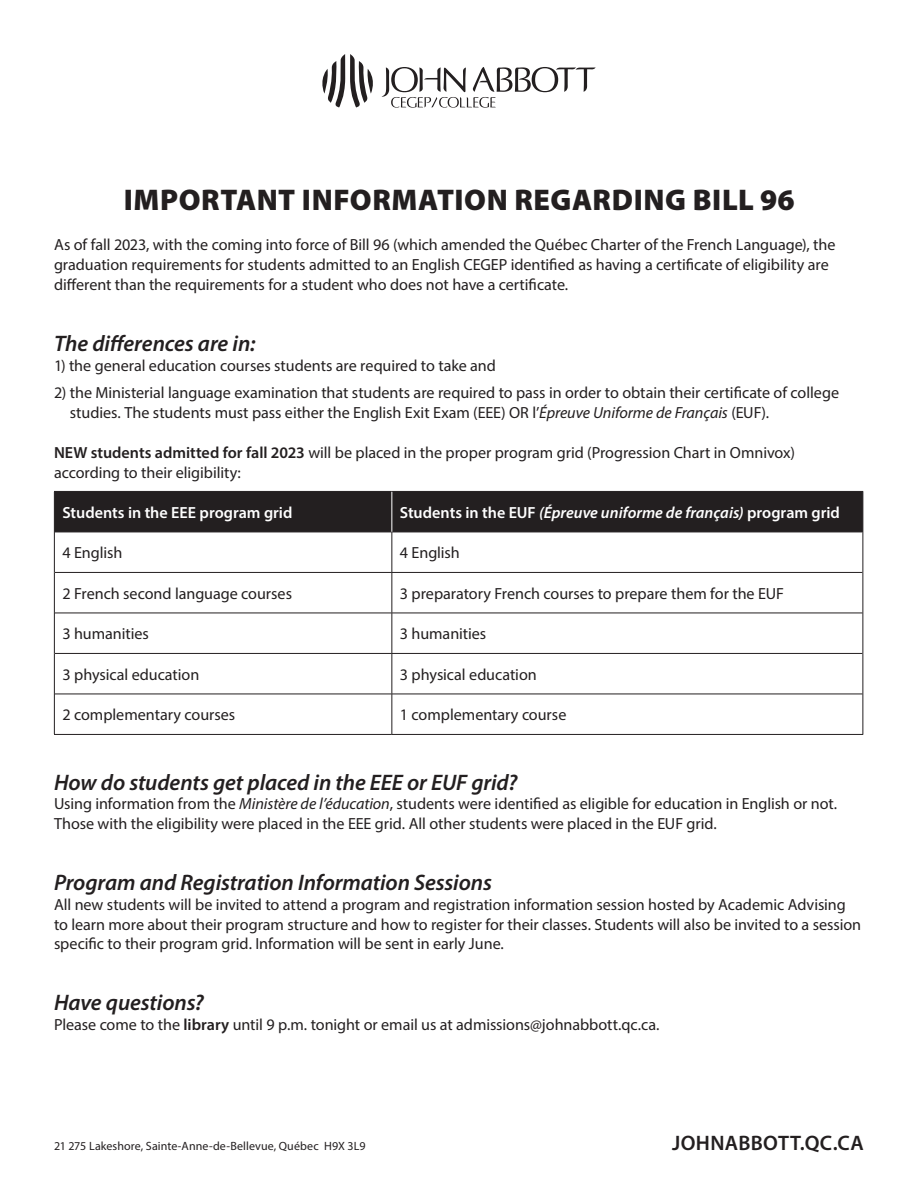
<style>
.page{position:relative;width:918px;height:1188px;background:#fff}
.page>*{position:absolute;margin:0;border:0;box-sizing:border-box;transform-origin:0 0}
.t1{font:900 30px "Myriad Pro";letter-spacing:.02em;color:#231f20}
._2nd_level_title{font:italic 600 22.5px "Myriad Pro";letter-spacing:-.005em;color:#231f20}
.t2{font:600 21px "Myriad Pro";letter-spacing:.02em;color:#231f20}
.Body{font:16.2px/19.8px "Myriad Pro";letter-spacing:-.005em;color:#231f20}
.Body-2{font:600 16.2px "Myriad Pro";color:#fff}
.t3{font:12px "Myriad Pro";letter-spacing:.01em;color:#231f20}
.s1{font-style:italic}
.s2{font-weight:600}
</style>
<div class="page">
<div style="left:55px;top:492px;width:807px;height:40px;background:#231f20"></div>
<hr style="left:55px;top:532px;width:337px;height:1px;background:#231f20">
<hr style="left:392px;top:532px;width:470px;height:1px;background:#231f20">
<hr style="left:392px;top:532px;width:1px;height:40px;background:#231f20">
<hr style="left:55px;top:572px;width:337px;height:1px;background:#231f20">
<hr style="left:392px;top:572px;width:470px;height:1px;background:#231f20">
<hr style="left:392px;top:573px;width:1px;height:40px;background:#231f20">
<hr style="left:55px;top:613px;width:337px;height:1px;background:#231f20">
<hr style="left:392px;top:613px;width:470px;height:1px;background:#231f20">
<hr style="left:392px;top:613px;width:1px;height:40px;background:#231f20">
<hr style="left:55px;top:653px;width:337px;height:1px;background:#231f20">
<hr style="left:392px;top:653px;width:470px;height:1px;background:#231f20">
<hr style="left:392px;top:654px;width:1px;height:40px;background:#231f20">
<hr style="left:55px;top:694px;width:337px;height:1px;background:#231f20">
<hr style="left:392px;top:694px;width:470px;height:1px;background:#231f20">
<hr style="left:392px;top:694px;width:1px;height:40px;background:#231f20">
<hr style="left:54px;top:491px;width:338px;height:1px;background:#231f20">
<hr style="left:54px;top:492px;width:1px;height:40px;background:#231f20">
<hr style="left:392px;top:491px;width:471px;height:1px;background:#231f20">
<hr style="left:862px;top:492px;width:1px;height:40px;background:#231f20">
<hr style="left:54px;top:532px;width:1px;height:40px;background:#231f20">
<hr style="left:862px;top:532px;width:1px;height:40px;background:#231f20">
<hr style="left:54px;top:572px;width:1px;height:41px;background:#231f20">
<hr style="left:862px;top:572px;width:1px;height:41px;background:#231f20">
<hr style="left:54px;top:613px;width:1px;height:40px;background:#231f20">
<hr style="left:862px;top:613px;width:1px;height:40px;background:#231f20">
<hr style="left:54px;top:653px;width:1px;height:41px;background:#231f20">
<hr style="left:862px;top:653px;width:1px;height:41px;background:#231f20">
<hr style="left:54px;top:694px;width:1px;height:40px;background:#231f20">
<hr style="left:862px;top:694px;width:1px;height:40px;background:#231f20">
<hr style="left:54px;top:734px;width:338px;height:1px;background:#231f20">
<hr style="left:392px;top:734px;width:471px;height:1px;background:#231f20">
<hr style="left:392px;top:492px;width:1px;height:40px;background:#fff">
<svg style="left:322px;top:54px;width:274px;height:54px"></svg>
<p class="t1" style="left:124px;top:180px;width:672px">IMPORTANT INFORMATION REGARDING BILL 96</p>
<p class="Body" style="left:54px;top:235px;width:783px">As of fall 2023, with the coming into force of Bill 96 (which amended the Québec Charter of the French Language), the graduation requirements for students admitted to an English CEGEP identified as having a certificate of eligibility are different than the requirements for a student who does not have a certificate.</p>
<p class="_2nd_level_title" style="left:54px;top:329px;width:203px">The differences are in:</p>
<p class="Body" style="left:54px;top:355px;width:444px">1) the general education courses students are required to take and</p>
<p class="Body" style="left:70px;top:382px;width:771px;text-indent:-16px">2) the Ministerial language examination that students are required to pass in order to obtain their certificate of college studies. The students must pass either the English Exit Exam (EEE) OR l’<span class="s1">Épreuve Uniforme de Français</span> (EUF).</p>
<p class="Body" style="left:54px;top:442px;width:743px"><span class="s2">NEW students admitted for fall 2023</span> will be placed in the proper program grid (Progression Chart in Omnivox) according to their eligibility:</p>
<p class="Body-2" style="left:62px;top:502px;width:231px">Students in the EEE program grid</p>
<p class="Body-2" style="left:400px;top:502px;width:441px">Students in the EUF <span class="s1">(Épreuve uniforme de français)</span> program grid</p>
<p class="Body" style="left:62px;top:543px;width:61px">4 English</p>
<p class="Body" style="left:400px;top:543px;width:61px">4 English</p>
<p class="Body" style="left:62px;top:583px;width:231px">2 French second language courses</p>
<p class="Body" style="left:400px;top:583px;width:386px">3 preparatory French courses to prepare them for the EUF</p>
<p class="Body" style="left:62px;top:624px;width:88px">3 humanities</p>
<p class="Body" style="left:400px;top:624px;width:88px">3 humanities</p>
<p class="Body" style="left:62px;top:664px;width:138px">3 physical education</p>
<p class="Body" style="left:400px;top:664px;width:138px">3 physical education</p>
<p class="Body" style="left:62px;top:705px;width:174px">2 complementary courses</p>
<p class="Body" style="left:400px;top:705px;width:168px">1 complementary course</p>
<p class="_2nd_level_title" style="left:54px;top:768px;width:465px">How do students get placed in the EEE or EUF grid?</p>
<p class="Body" style="left:54px;top:794px;width:785px">Using information from the <span class="s1">Ministère de l’éducation</span>, students were identified as eligible for education in English or not.<br>Those with the eligibility were placed in the EEE grid. All other students were placed in the EUF grid.</p>
<p class="_2nd_level_title" style="left:54px;top:868px;width:439px">Program and Registration Information Sessions</p>
<p class="Body" style="left:54px;top:894px;width:809px">All new students will be invited to attend a program and registration information session hosted by Academic Advising to learn more about their program structure and how to register for their classes. Students will also be invited to a session specific to their program grid. Information will be sent in early June.</p>
<p class="_2nd_level_title" style="left:54px;top:988px;width:151px">Have questions?</p>
<p class="Body" style="left:54px;top:1014px;width:607px">Please come to the <span class="s2">library</span> until 9 p.m. tonight or email us at admissions@johnabbott.qc.ca.</p>
<p class="t3" style="left:54px;top:1138px;width:313px">21 275 Lakeshore, Sainte-Anne-de-Bellevue, Québec H9X 3L9</p>
<p class="t2" style="left:672px;top:1129px;width:193px">JOHNABBOTT.QC.CA</p>
</div>
